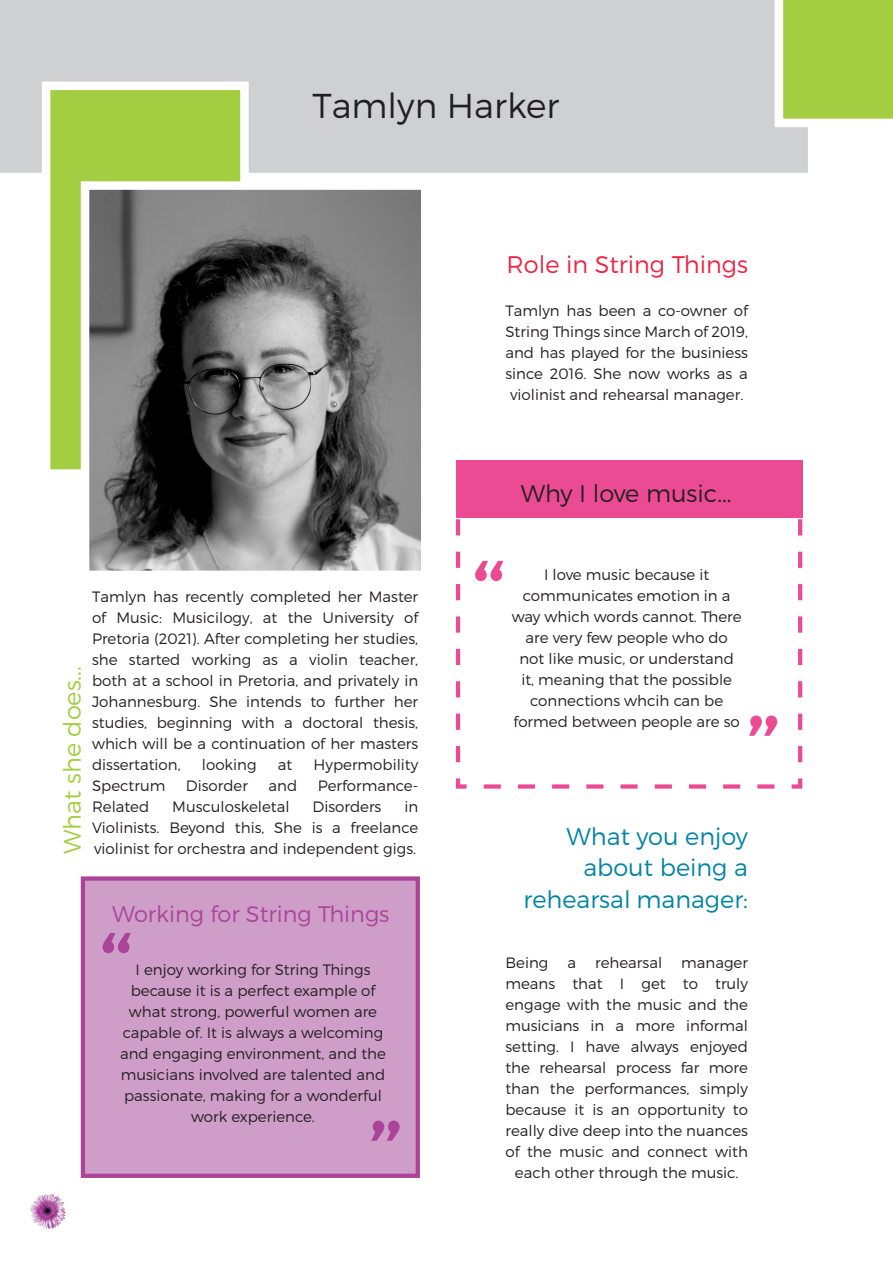
<style>
.page{position:relative;width:893px;height:1263px;background:#fff}
.page>*{position:absolute;margin:0;border:0;box-sizing:border-box;transform-origin:0 0}
.t1{font:300 121.8px "Montserrat";color:#eb4b93}
.t2{font:300 121.8px "Montserrat";color:#ab4499}
.t3{font:300 34.5px "Montserrat";color:#231f20}
.t4{font:300 24px/31.5px "Montserrat";color:#0084a3;text-align:right}
.t5{font:300 24px "Montserrat";color:#ed2343}
.t6{font:300 24px "Montserrat";color:#231f20}
.t7{font:300 24px "Montserrat";color:#a4ce41}
.t8{font:300 22.5px "Montserrat";color:#ab4499}
.text_general{font:300 15px/21px "Montserrat";color:#231f20;text-align:center}
</style>
<div class="page">
<img style="left:30px;top:1194px;width:36px;height:35px">
<div style="left:1px;top:1px;width:806px;height:171px;background:#cfd0d2"></div>
<div style="left:0;top:0;width:808px;height:173px;border:2px solid #cfd0d2"></div>
<div style="left:42px;top:82px;width:207px;height:396px;background:#a4ce41;border:9px solid #fff"></div>
<div style="left:81px;top:876px;width:339px;height:302px;background:#ce9ec9;border:4px solid #ab4499"></div>
<svg style="left:455px;top:460px;width:348px;height:329px"></svg>
<div style="left:456px;top:460px;width:346px;height:58px;background:#eb4b93"></div>
<svg style="left:775px;top:0;width:118px;height:127px"></svg>
<img style="left:91px;top:191px;width:328px;height:378px">
<div style="left:81px;top:181px;width:348px;height:398px;border:9px solid #fff"></div>
<p class="t3" style="left:312px;top:85px;width:248px">Tamlyn Harker</p>
<p class="t7" style="left:58px;top:854px;width:189px;rotate:-90deg">What she does...</p>
<p class="text_general" style="left:92px;top:586px;width:328px;text-align:justify">Tamlyn has recently completed her Master of Music: Musicilogy, at the University of Pretoria (2021). After completing her studies, she started working as a violin teacher, both at a school in Pretoria, and privately in Johannesburg. She intends to further her studies, beginning with a doctoral thesis, which will be a continuation of her masters dissertation,</p>
<p class="text_general" style="left:202px;top:754px;width:56px">looking</p>
<p class="text_general" style="left:278px;top:754px;width:16px">at</p>
<p class="text_general" style="left:314px;top:754px;width:106px">Hypermobility</p>
<p class="text_general" style="left:92px;top:775px;width:75px">Spectrum</p>
<p class="text_general" style="left:186px;top:775px;width:64px">Disorder</p>
<p class="text_general" style="left:269px;top:775px;width:30px">and</p>
<p class="text_general" style="left:318px;top:775px;width:102px">Performance-</p>
<p class="text_general" style="left:92px;top:796px;width:59px">Related</p>
<p class="text_general" style="left:172px;top:796px;width:119px">Musculoskeletal</p>
<p class="text_general" style="left:313px;top:796px;width:70px">Disorders</p>
<p class="text_general" style="left:92px;top:796px;width:328px;text-align:justify;text-indent:312px">in Violinists. Beyond this, She is a freelance violinist for orchestra and independent gigs.</p>
<p class="t8" style="left:112px;top:901px;width:279px">Working for String Things</p>
<p class="t2" style="left:97px;top:901px;width:36px">“</p>
<p class="text_general" style="left:120px;top:958px;width:267px">I enjoy working for String Things because it is a perfect example of what strong, powerful women are capable of. It is always a welcoming and engaging environment, and the musicians involved are talented and passionate, making for a wonderful work experience.</p>
<p class="t2" style="left:405px;top:1172px;width:36px;rotate:-180deg">“</p>
<p class="t5" style="left:507px;top:250px;width:243px">Role in String Things</p>
<p class="text_general" style="left:505px;top:300px;width:244px">Tamlyn has been a co-owner of<br>String Things since March of 2019, and has played for the businiess since 2016. She now works as a violinist and rehearsal manager.</p>
<p class="t6" style="left:521px;top:479px;width:212px">Why I love music...</p>
<p class="t1" style="left:470px;top:529px;width:36px">“</p>
<p class="text_general" style="left:512px;top:564px;width:231px">I love music because it communicates emotion in a way which words cannot. There are very few people who do not like music, or understand it, meaning that the possible connections whcih can be formed between people are so</p>
<p class="t1" style="left:782px;top:767px;width:36px;rotate:-180deg">“</p>
<p class="t4" style="left:523px;top:820px;width:226px">What you enjoy about being a rehearsal manager:</p>
<p class="text_general" style="left:505px;top:952px;width:44px">Being</p>
<p class="text_general" style="left:567px;top:952px;width:10px">a</p>
<p class="text_general" style="left:595px;top:952px;width:69px">rehearsal</p>
<p class="text_general" style="left:681px;top:952px;width:68px">manager</p>
<p class="text_general" style="left:505px;top:973px;width:244px">means that I get to truly</p>
<p class="text_general" style="left:505px;top:994px;width:244px">engage with the music and the</p>
<p class="text_general" style="left:505px;top:1015px;width:244px">musicians in a more informal</p>
<p class="text_general" style="left:505px;top:1036px;width:244px">setting. I have always enjoyed</p>
<p class="text_general" style="left:505px;top:1057px;width:244px">the rehearsal process far more</p>
<p class="text_general" style="left:505px;top:1078px;width:244px">than the performances, simply</p>
<p class="text_general" style="left:505px;top:1099px;width:244px">because it is an opportunity to</p>
<p class="text_general" style="left:505px;top:1120px;width:244px">really dive deep into the nuances</p>
<p class="text_general" style="left:505px;top:1141px;width:244px">of the music and connect with</p>
<p class="text_general" style="left:515px;top:1162px;width:225px">each other through the music.</p>
</div>
